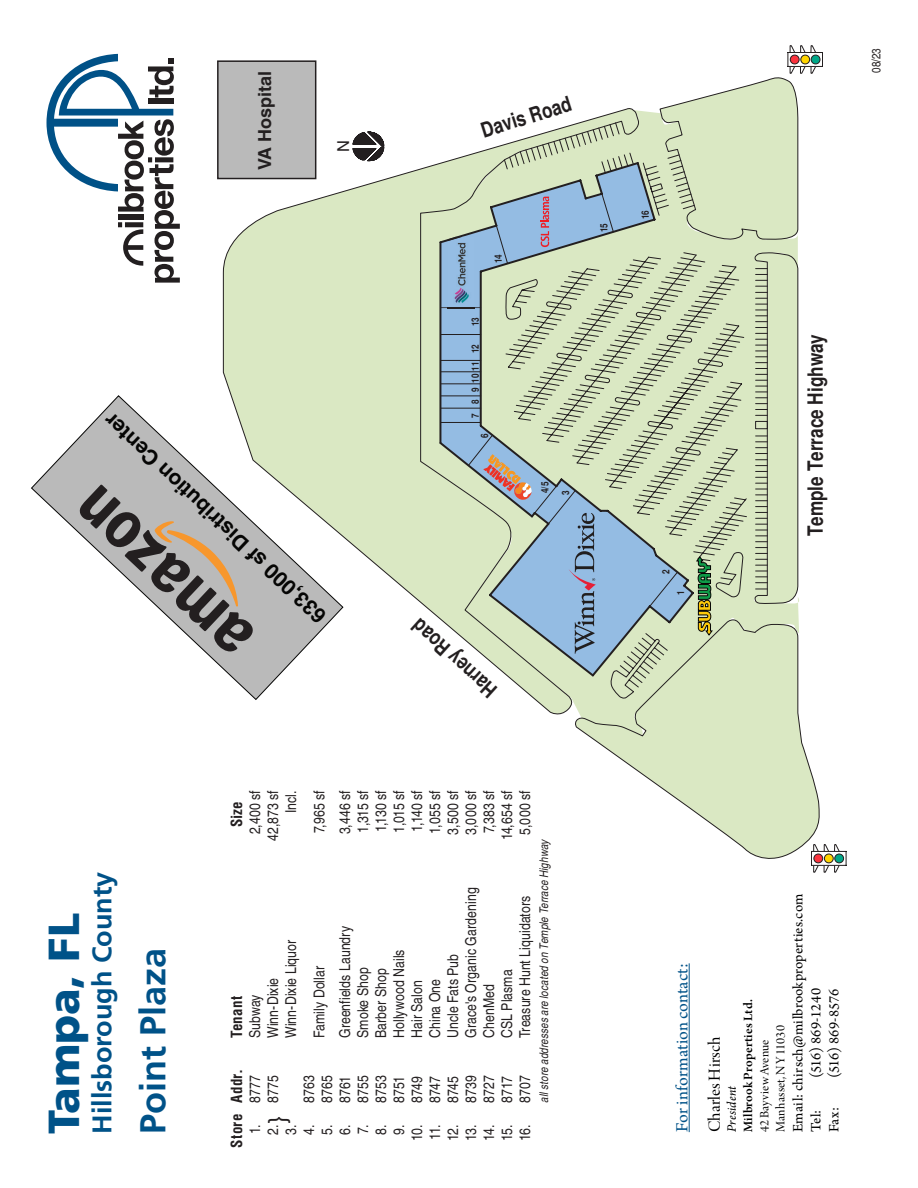
<style>
.page{position:relative;width:918px;height:1188px;background:#fff}
.page>*{position:absolute;margin:0;border:0;box-sizing:border-box;transform-origin:0 0}
.t1{font:900 43.5px "Frutiger";color:#005288}
.t2{font:700 36px "Frutiger";color:#005288}
.t3{font:700 27px "Frutiger";color:#005288}
.t4{font:24px "Helvetica CE";color:#231f20}
.t5{font:700 condensed 21px "Helvetica";color:#231f20}
.t6{font:700 21px "Helvetica";color:#050504}
.t7{font:18px "Arno Pro";color:#005288}
.t8{font:18px "Arno Pro Display";letter-spacing:.005em;color:#000}
.t9{font:700 18px "Helvetica CE";color:#231f20}
.t10{font:16.35px "Helvetica";color:#231f20}
.t11{font:condensed 15px "Helvetica CE";letter-spacing:.005em;color:#231f20}
.t12{font:15px "Arno Pro";letter-spacing:.015em;color:#000}
.t13{font:700 condensed 15px "Helvetica CE";letter-spacing:.01em;color:#231f20}
.t14{font:15px "Arno Pro";letter-spacing:-.015em;color:#000}
.t15{font:13.5px "Arno Pro Display";letter-spacing:.01em;color:#000}
.t16{font:13.5px "Arno Pro Smbd Subhead";letter-spacing:.015em;color:#000}
.t17{font:italic 13.5px "Arno Pro";letter-spacing:.015em;color:#000}
.t18{font:italic condensed 12px "Helvetica CE";color:#231f20}
.t19{font:condensed 12px "Helvetica CE";color:#231f20}
.t20{font:700 condensed 9.9px/20.7px "Helvetica";color:#231f20}
</style>
<div class="page">
<svg style="left:46px;top:54px;width:134px;height:229px"></svg>
<hr style="left:689px;top:963px;width:1px;height:169px;background:#005288">
<svg style="left:31px;top:395px;width:192px;height:274px"></svg>
<svg style="left:79px;top:485px;width:144px;height:169px"></svg>
<svg style="left:223px;top:107px;width:417px;height:593px"></svg>
<svg style="left:504px;top:122px;width:316px;height:737px"></svg>
<svg style="left:572px;top:252px;width:175px;height:309px;background:#c4d1b3"></svg>
<svg style="left:352px;top:132px;width:32px;height:30px"></svg>
<svg style="left:660px;top:45px;width:163px;height:196px"></svg>
<div style="left:790px;top:55px;width:9px;height:9px;background:#fb333e;border-radius:50%"></div>
<div style="left:790px;top:55px;width:9px;height:9px;border:1px solid #231f20;border-radius:50%"></div>
<div style="left:811px;top:55px;width:9px;height:9px;background:#00a788;border-radius:50%"></div>
<div style="left:811px;top:55px;width:9px;height:9px;border:1px solid #231f20;border-radius:50%"></div>
<div style="left:801px;top:55px;width:9px;height:9px;background:#ffd500;border-radius:50%"></div>
<div style="left:801px;top:55px;width:9px;height:9px;border:1px solid #231f20;border-radius:50%"></div>
<svg style="left:811px;top:844px;width:35px;height:28px"></svg>
<div style="left:814px;top:854px;width:9px;height:9px;background:#fb333e;border-radius:50%"></div>
<div style="left:814px;top:854px;width:9px;height:9px;border:1px solid #231f20;border-radius:50%"></div>
<div style="left:835px;top:854px;width:9px;height:9px;background:#00a788;border-radius:50%"></div>
<div style="left:835px;top:854px;width:9px;height:9px;border:1px solid #231f20;border-radius:50%"></div>
<div style="left:824px;top:854px;width:9px;height:9px;background:#ffd500;border-radius:50%"></div>
<div style="left:824px;top:854px;width:9px;height:9px;border:1px solid #231f20;border-radius:50%"></div>
<svg style="left:569px;top:513px;width:27px;height:141px;background:#809bba"></svg>
<svg style="left:541px;top:197px;width:8px;height:50px"></svg>
<svg style="left:483px;top:454px;width:49px;height:47px;background:#b5a7a2"></svg>
<img style="left:448px;top:243px;width:27px;height:66px">
<svg style="left:439px;top:225px;width:59px;height:18px"></svg>
<img style="left:448px;top:237px;width:14px;height:4px">
<svg style="left:440px;top:307px;width:41px;height:1px"></svg>
<svg style="left:696px;top:557px;width:16px;height:78px"></svg>
<div style="left:218px;top:61px;width:98px;height:118px;background:#bababa"></div>
<div style="left:217px;top:60px;width:99px;height:119px;border:2px solid #231f20"></div>
<p class="t9" style="left:254px;top:170px;width:101px;rotate:-90deg">VA Hospital</p>
<p class="t10" style="left:334px;top:152px;width:13px;rotate:-90deg">N</p>
<p class="t6" style="left:314px;top:629px;width:297px;rotate:-137deg">633,000 sf Distribution Center</p>
<p class="t5" style="left:478px;top:119px;width:95px;rotate:-18deg">Davis Road</p>
<p class="t20" style="left:488px;top:263px;width:11px;rotate:-90deg">14</p>
<p class="t20" style="left:465px;top:326px;width:11px;rotate:-90deg">13</p>
<p class="t20" style="left:465px;top:418px;width:75px;rotate:-90deg">7 8 91011 12</p>
<p class="t20" style="left:474px;top:438px;width:6px;rotate:-90deg">6</p>
<p class="t20" style="left:594px;top:232px;width:11px;rotate:-90deg">15</p>
<p class="t20" style="left:535px;top:495px;width:15px;rotate:-90deg">4/5<br>3</p>
<p class="t5" style="left:485px;top:703px;width:107px;rotate:-138deg">Harney Road</p>
<p class="t20" style="left:635px;top:219px;width:11px;rotate:-90deg">16</p>
<p class="t20" style="left:656px;top:574px;width:6px;rotate:-90deg">2</p>
<p class="t20" style="left:670px;top:595px;width:6px;rotate:-90deg">1</p>
<p class="t19" style="left:869px;top:73px;width:26px;rotate:-90deg">08/23</p>
<p class="t5" style="left:803px;top:536px;width:204px;rotate:-90deg">Temple Terrace Highway</p>
<p class="t3" style="left:86px;top:1134px;width:264px;rotate:-90deg">Hillsborough County</p>
<p class="t1" style="left:38px;top:1134px;width:222px;rotate:-90deg">Tampa, FL</p>
<p class="t2" style="left:132px;top:1134px;width:188px;rotate:-90deg">Point Plaza</p>
<p class="t11" style="left:372px;top:832px;width:43px;rotate:-90deg">1,130 sf</p>
<p class="t11" style="left:426px;top:834px;width:45px;rotate:-90deg">1,055 sf</p>
<p class="t11" style="left:354px;top:833px;width:44px;rotate:-90deg">1,315 sf</p>
<p class="t11" style="left:390px;top:833px;width:44px;rotate:-90deg">1,015 sf</p>
<p class="t11" style="left:264px;top:841px;width:52px;rotate:-90deg">42,873 sf</p>
<p class="t11" style="left:480px;top:833px;width:44px;rotate:-90deg">7,383 sf</p>
<p class="t11" style="left:498px;top:840px;width:51px;rotate:-90deg">14,654 sf</p>
<p class="t11" style="left:246px;top:834px;width:45px;rotate:-90deg">2,400 sf</p>
<p class="t11" style="left:336px;top:834px;width:45px;rotate:-90deg">3,446 sf</p>
<p class="t11" style="left:516px;top:835px;width:46px;rotate:-90deg">5,000 sf</p>
<p class="t11" style="left:462px;top:835px;width:46px;rotate:-90deg">3,000 sf</p>
<p class="t11" style="left:444px;top:835px;width:46px;rotate:-90deg">3,500 sf</p>
<p class="t11" style="left:311px;top:833px;width:44px;rotate:-90deg">7,965 sf</p>
<p class="t11" style="left:408px;top:832px;width:43px;rotate:-90deg">1,140 sf</p>
<p class="t11" style="left:282px;top:813px;width:24px;rotate:-90deg">Incl.</p>
<p class="t13" style="left:227px;top:827px;width:28px;rotate:-90deg">Size</p>
<p class="t18" style="left:537px;top:1102px;width:265px;rotate:-90deg">all store addresses are located on Temple Terrace Highway</p>
<p class="t11" style="left:462px;top:1038px;width:152px;rotate:-90deg">Grace's Organic Gardening</p>
<p class="t11" style="left:516px;top:1038px;width:143px;rotate:-90deg">Treasure Hunt Liquidators</p>
<p class="t11" style="left:336px;top:1038px;width:114px;rotate:-90deg">Greenfields Laundry</p>
<p class="t11" style="left:282px;top:1038px;width:100px;rotate:-90deg">Winn-Dixie Liquor</p>
<p class="t11" style="left:390px;top:1038px;width:90px;rotate:-90deg">Hollywood Nails</p>
<p class="t11" style="left:444px;top:1038px;width:86px;rotate:-90deg">Uncle Fats Pub</p>
<p class="t11" style="left:311px;top:1038px;width:73px;rotate:-90deg">Family Dollar</p>
<p class="t11" style="left:354px;top:1038px;width:72px;rotate:-90deg">Smoke Shop</p>
<p class="t11" style="left:372px;top:1038px;width:71px;rotate:-90deg">Barber Shop</p>
<p class="t11" style="left:498px;top:1038px;width:70px;rotate:-90deg">CSL Plasma</p>
<p class="t11" style="left:264px;top:1038px;width:62px;rotate:-90deg">Winn-Dixie</p>
<p class="t11" style="left:426px;top:1038px;width:61px;rotate:-90deg">China One</p>
<p class="t11" style="left:408px;top:1038px;width:59px;rotate:-90deg">Hair Salon</p>
<p class="t11" style="left:480px;top:1038px;width:55px;rotate:-90deg">ChenMed</p>
<p class="t11" style="left:246px;top:1038px;width:45px;rotate:-90deg">Subway</p>
<p class="t13" style="left:227px;top:1038px;width:43px;rotate:-90deg">Tenant</p>
<p class="t13" style="left:227px;top:1148px;width:80px;rotate:-90deg">Store Addr.</p>
<p class="t11" style="left:246px;top:1134px;width:61px;rotate:-90deg">1. 8777</p>
<p class="t11" style="left:462px;top:1102px;width:29px;rotate:-90deg">8739</p>
<p class="t11" style="left:300px;top:1135px;width:61px;rotate:-90deg">4. 8763</p>
<p class="t11" style="left:372px;top:1135px;width:61px;rotate:-90deg">8. 8753</p>
<p class="t11" style="left:480px;top:1102px;width:29px;rotate:-90deg">8727</p>
<p class="t11" style="left:264px;top:1135px;width:61px;rotate:-90deg">2. 8775</p>
<p class="t11" style="left:318px;top:1135px;width:61px;rotate:-90deg">5. 8765</p>
<p class="t11" style="left:336px;top:1135px;width:61px;rotate:-90deg">6. 8761</p>
<p class="t11" style="left:354px;top:1134px;width:60px;rotate:-90deg">7. 8755</p>
<p class="t11" style="left:516px;top:1102px;width:28px;rotate:-90deg">8707</p>
<p class="t11" style="left:444px;top:1102px;width:28px;rotate:-90deg">8745</p>
<p class="t11" style="left:408px;top:1102px;width:28px;rotate:-90deg">8749</p>
<p class="t11" style="left:498px;top:1102px;width:28px;rotate:-90deg">8717</p>
<p class="t11" style="left:426px;top:1102px;width:27px;rotate:-90deg">8747</p>
<p class="t11" style="left:390px;top:1135px;width:60px;rotate:-90deg">9. 8751</p>
<p class="t4" style="left:263px;top:1124px;width:10px;rotate:-90deg">}</p>
<p class="t11" style="left:282px;top:1135px;width:12px;rotate:-90deg">3.</p>
<p class="t11" style="left:408px;top:1141px;width:18px;rotate:-90deg">10.</p>
<p class="t11" style="left:426px;top:1140px;width:17px;rotate:-90deg">11.</p>
<p class="t11" style="left:444px;top:1141px;width:18px;rotate:-90deg">12.</p>
<p class="t11" style="left:462px;top:1141px;width:18px;rotate:-90deg">13.</p>
<p class="t11" style="left:480px;top:1141px;width:18px;rotate:-90deg">14.</p>
<p class="t11" style="left:498px;top:1141px;width:18px;rotate:-90deg">15.</p>
<p class="t11" style="left:516px;top:1141px;width:18px;rotate:-90deg">16.</p>
<p class="t7" style="left:672px;top:1132px;width:171px;rotate:-90deg">For information contact:</p>
<p class="t12" style="left:790px;top:1132px;width:240px;rotate:-90deg">Email: chirsch@milbrookproperties.com</p>
<p class="t12" style="left:808px;top:1078px;width:92px;rotate:-90deg">(516) 869-1240</p>
<p class="t14" style="left:826px;top:1078px;width:91px;rotate:-90deg">(516) 869-8576</p>
<p class="t16" style="left:741px;top:1132px;width:135px;rotate:-90deg">Milbrook Properties Ltd.</p>
<p class="t15" style="left:773px;top:1132px;width:109px;rotate:-90deg">Manhasset, NY 11030</p>
<p class="t8" style="left:705px;top:1132px;width:97px;rotate:-90deg">Charles Hirsch</p>
<p class="t15" style="left:757px;top:1132px;width:94px;rotate:-90deg">42 Bayview Avenue</p>
<p class="t17" style="left:724px;top:1132px;width:48px;rotate:-90deg">President</p>
<p class="t12" style="left:826px;top:1132px;width:27px;rotate:-90deg">Fax:</p>
<p class="t12" style="left:808px;top:1132px;width:24px;rotate:-90deg">Tel:</p>
</div>
